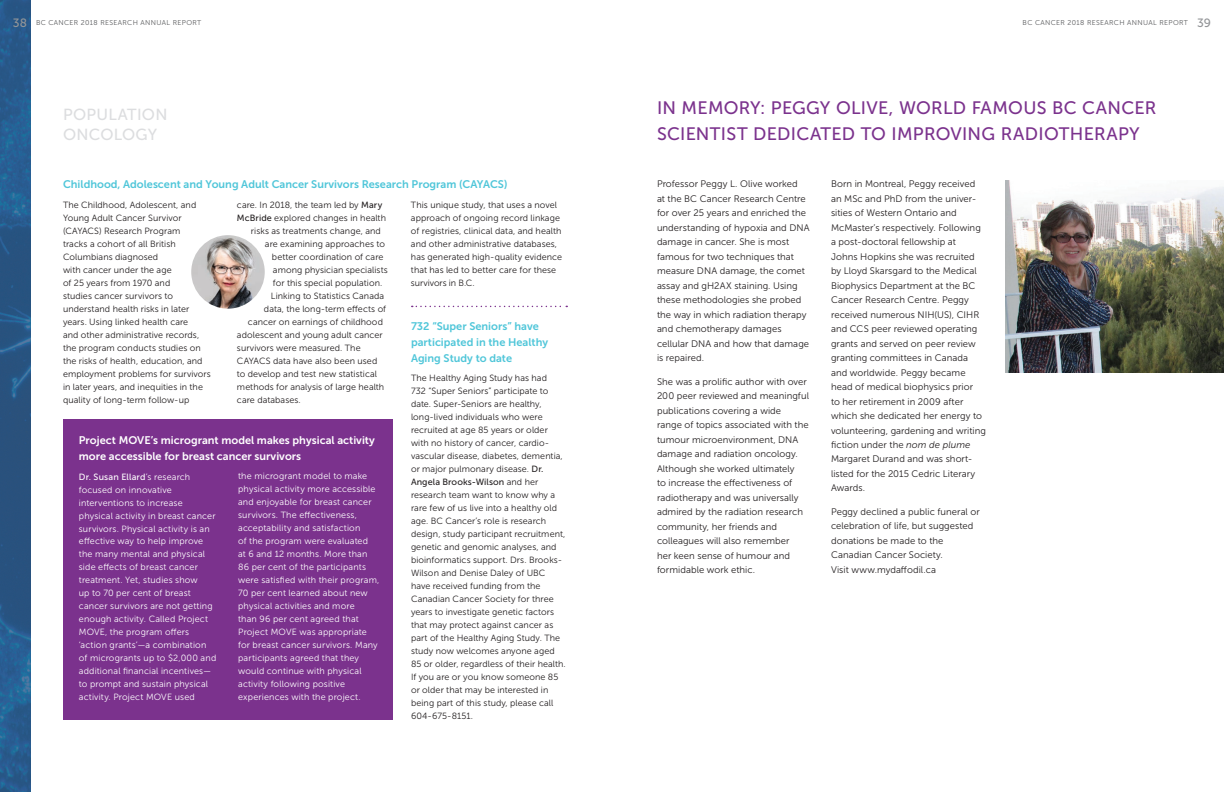
<style>
.page{position:relative;width:1224px;height:792px;background:#fff}
.page>*{position:absolute;margin:0;border:0;box-sizing:border-box;transform-origin:0 0}
.t1{font:18px/26px "Museo Sans 500";letter-spacing:.015em;color:#7b328d}
.t2{font:16px/20px "Museo Sans 500";letter-spacing:.02em;color:#dcdddf}
.t3{font:11px/16px "Museo Sans 700";color:#50c6d9}
.t4{font:11px/16px "Museo Sans 700";color:#fff}
.t5{font:9.5px/14.5px "Museo Sans 300";letter-spacing:.005em;color:#231f20}
.t6{font:9px/13px "Museo Sans 300";letter-spacing:.005em;color:#231f20}
.t7{font:9px/13px "Museo Sans 300";letter-spacing:.015em;color:#fff}
.t8{font:9px "Museo Sans 500";letter-spacing:.01em;color:#231f20}
.t9{font:9px "Museo Sans 500";letter-spacing:.02em;color:#fff}
.t10{font:7px "Museo Sans 300";letter-spacing:.05em;color:#57585a}
.s1{font-family:"Museo Sans 500";font-size:12px;color:#939598}
.s2{font-family:"Museo Sans 500"}
.s3{font-family:"Museo Sans 300"}
.s4{font-style:italic}
</style>
<div class="page">
<img style="left:191px;top:235px;width:74px;height:74px;border-radius:37px">
<svg style="left:412px;top:306px;width:155px;height:1px"></svg>
<div style="left:63px;top:420px;width:330px;height:300px;background:#7b328d"></div>
<svg style="left:0;top:0;width:30px;height:792px;background:#275888"></svg>
<img style="left:1005px;top:180px;width:219px;height:193px">
<p class="t10" style="left:13px;top:19px;width:190px"><span class="s1">38</span> BC CANCER 2018 RESEARCH ANNUAL REPORT</p>
<h2 class="t2" style="left:63px;top:105px;width:106px">POPULATION<br>ONCOLOGY</h2>
<p class="t3" style="left:63px;top:176px;width:446px">Childhood, Adolescent and Young Adult Cancer Survivors Research Program (CAYACS)</p>
<p class="t6" style="left:63px;top:198px;width:149px">The Childhood, Adolescent, and<br>Young Adult Cancer Survivor (CAYACS) Research Program<br>tracks a cohort of all British<br>Columbians diagnosed<br>with cancer under the age<br>of 25 years from 1970 and<br>studies cancer survivors to understand health risks in later years. Using linked health care<br>and other administrative records, the program conducts studies on the risks of health, education, and employment problems for survivors in later years, and inequities in the quality of long-term follow-up</p>
<p class="t6" style="left:237px;top:198px;width:147px">care. In 2018, the team led by <span class="s2">Mary</span></p>
<p class="t6" style="left:411px;top:198px;width:153px">This unique study, that uses a novel approach of ongoing record linkage of registries, clinical data, and health and other administrative databases, has generated high-quality evidence that has led to better care for these survivors in B.C.</p>
<p class="t6" style="left:237px;top:211px;width:151px"><span class="s2">McBride</span> explored changes in health</p>
<p class="t6" style="left:251px;top:224px;width:131px">risks as treatments change, and</p>
<p class="t6" style="left:265px;top:237px;width:121px">are examining approaches to</p>
<p class="t6" style="left:272px;top:250px;width:113px">better coordination of care</p>
<p class="t6" style="left:273px;top:263px;width:116px">among physician specialists</p>
<p class="t6" style="left:273px;top:276px;width:111px">for this special population.</p>
<p class="t6" style="left:271px;top:289px;width:115px">Linking to Statistics Canada</p>
<p class="t6" style="left:264px;top:302px;width:124px">data, the long-term effects of</p>
<p class="t6" style="left:248px;top:315px;width:136px">cancer on earnings of childhood</p>
<p class="t6" style="left:237px;top:328px;width:147px">adolescent and young adult cancer</p>
<p class="t6" style="left:237px;top:341px;width:125px">survivors were measured. The</p>
<p class="t6" style="left:237px;top:354px;width:142px">CAYACS data have also bee n used</p>
<p class="t6" style="left:237px;top:367px;width:142px">to develop and test new statistical</p>
<p class="t6" style="left:237px;top:380px;width:149px">methods for analysis of large health</p>
<p class="t6" style="left:237px;top:393px;width:65px">care databases.</p>
<p class="t3" style="left:411px;top:318px;width:139px">732 “Super Seniors” have participated in the Healthy<br>Aging Study to date</p>
<p class="t6" style="left:411px;top:372px;width:153px">The Healthy Aging Study has had 732 “Super Seniors” participate to date. Super-Seniors are healthy, long-lived individuals who were recruited at age 85 years or older with no history of cancer, cardio&shy;vascular disease, diabetes, dementia, or major pulmonary disease. <span class="s2">Dr.</span></p>
<p class="t8" style="left:411px;top:477px;width:129px">Angela Brooks-Wilson <span class="s3">and her</span></p>
<p class="t6" style="left:411px;top:489px;width:156px">research team want to know why a rare few of us live into a healthy old age. BC Cancer’s role is research design, study participant recruitment, genetic and genomic analyses, and bioinformatics support. Drs. Brooks-Wilson and Denise Daley of UBC have received funding from the Canadian Cancer Society for three years to investigate genetic factors that may protect against cancer as part of the Healthy Aging Study. The study now welcomes anyone aged 85 or older, regardless of their health.<br>If you are or you know someone 85 or older that may be interested in being part of this study, please call 604-675-8151.</p>
<p class="t4" style="left:79px;top:433px;width:297px">Project MOVE’s microgrant model makes physical activity more accessible for breast cancer survivors</p>
<p class="t9" style="left:79px;top:471px;width:113px">Dr. Susan Ellard<span class="s3">’s research</span></p>
<p class="t7" style="left:79px;top:483px;width:139px">focused on innovative interventions to increase physical activity in breast cancer survivors. Physical activity is an effective way to help improve the many mental and physical side effects of breast cancer treatment. Yet, studies show<br>up to 70 per cent of breast cancer survivors are not getting enough activity. Called Project<br>MOVE, the program offers ‘action grants’—a combination of microgrants up to $2,000 and additional financial incentives— to prompt and sustain physical activity. Project MOVE used</p>
<p class="t7" style="left:238px;top:470px;width:143px">the microgrant model to make physical activity more accessible and enjoyable for breast cancer survivors. The effectiveness, acceptability and satisfaction<br>of the program were evaluated<br>at 6 and 12 months. More than<br>86 per cent of the participants were satisfied with their program,<br>70 per cent learned about new physical activities and more<br>than 96 per cent agreed that<br>Project MOVE was appropriate for breast cancer survivors. Many participants agreed that they would continue with physical activity following positive experiences with the project.</p>
<p class="t10" style="left:1023px;top:19px;width:190px">BC CANCER 2018 RESEARCH ANNUAL REPORT <span class="s1">39</span></p>
<h1 class="t1" style="left:657px;top:94px;width:501px">IN MEMORY: PEGGY OLIVE, WORLD FAMOUS BC CANCER<br>SCIENTIST DEDICATED TO IMPROVING RADIOTHERAPY</h1>
<p class="t5" style="left:657px;top:177px;width:154px">Professor Peggy L. Olive worked<br>at the BC Cancer Research Centre for over 25 years and enriched the understanding of hypoxia and DNA damage in cancer. She is most famous for two techniques that measure DNA damage, the comet assay and gH2AX staining. Using these methodologies she probed the way in which radiation therapy and chemotherapy damages cellular DNA and how that damage is repaired.</p>
<p class="t5" style="left:657px;top:374px;width:154px">She was a prolific author with over<br>200 peer reviewed and meaningful publications covering a wide<br>range of topics associated with the tumour microenvironment, DNA damage and radiation oncology.<br>Although she worked ultimately<br>to increase the effectiveness of radiotherapy and was universally admired by the radiation research community, her friends and colleagues will also remember<br>her keen sense of humour and formidable work ethic.</p>
<p class="t5" style="left:831px;top:177px;width:156px">Born in Montreal, Peggy received an MSc and PhD from the univer&shy;sities of Western Ontario and<br>McMaster’s respectively. Following a post-doctoral fellowship at<br>Johns Hopkins she was recruited by Lloyd Skarsgard to the Medical<br>Biophysics Department at the BC<br>Cancer Research Centre. Peggy received numerous NIH(US), CIHR and CCS peer reviewed operating grants and served on peer review granting committees in Canada and worldwide. Peggy became head of medical biophysics prior<br>to her retirement in 2009 after which she dedicated her energy to volunteering, gardening and writing fiction under the <span class="s4">nom de plume<br></span>Margaret Durand and was short&shy;listed for the 2015 Cedric Literary<br>Awards.</p>
<p class="t5" style="left:831px;top:505px;width:150px">Peggy declined a public funeral or celebration of life, but suggested donations be made to the<br>Canadian Cancer Society.<br>Visit www.mydaffodil.ca</p>
</div>
